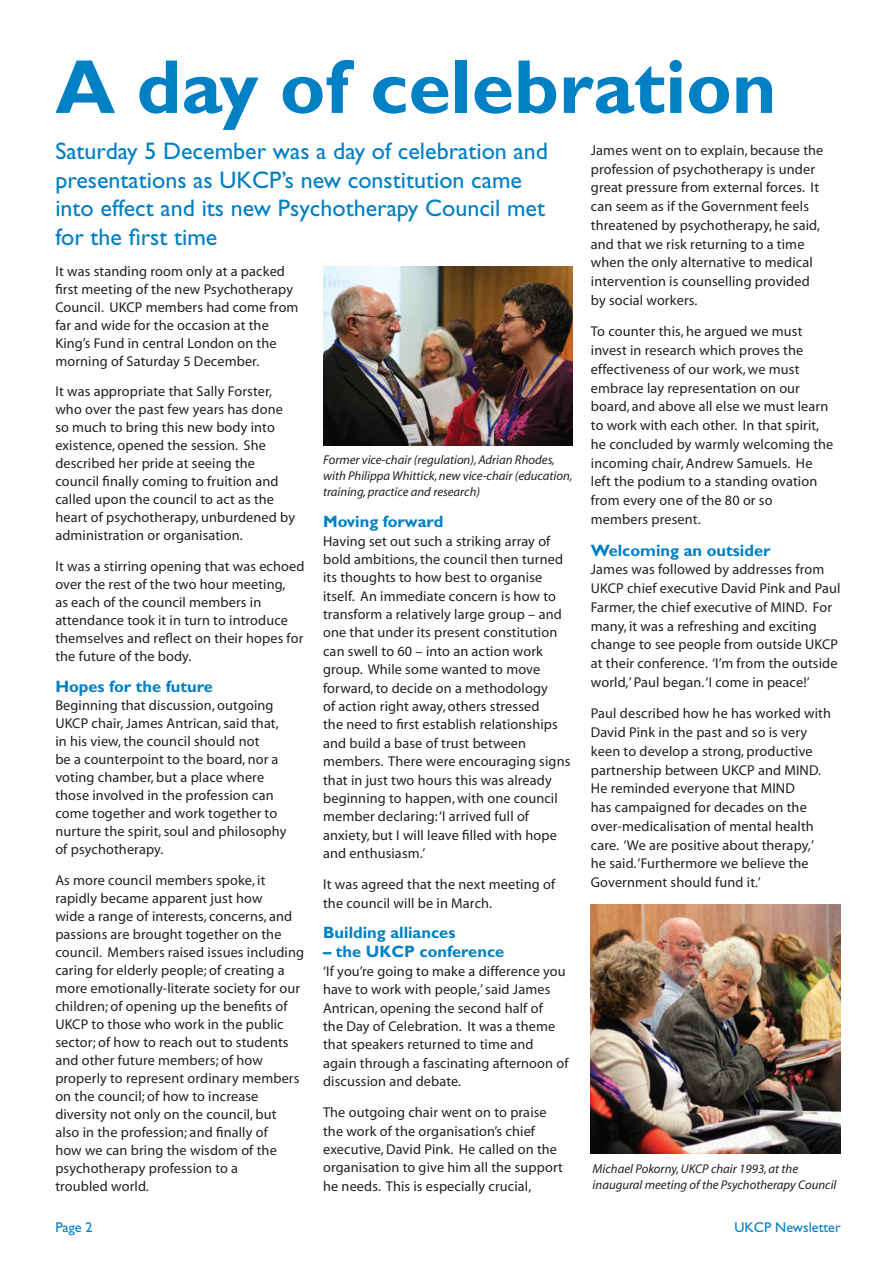
<style>
.page{position:relative;width:896px;height:1263px;background:#fff}
.page>*{position:absolute;margin:0;border:0;box-sizing:border-box;transform-origin:0 0}
.t1{font:700 76.8px "Gill Sans";color:#0080c5}
.t2{font:24px/28.5px "Gill Sans";color:#0080c5}
.t3{font:700 16.5px "Gill Sans";color:#0080c5}
.t4{font:14.25px/18px "Myriad";letter-spacing:.01em;color:#231f20}
.t5{font:14.25px "Gill Sans";color:#0080c5}
.t6{font:italic 12.75px/15.8px "Myriad";color:#231f20}
</style>
<div class="page">
<img style="left:323px;top:266px;width:250px;height:180px">
<img style="left:591px;top:904px;width:249px;height:250px">
<h1 class="t1" style="left:55px;top:42px;width:722px">A day of celebration</h1>
<h2 class="t2" style="left:55px;top:137px;width:494px">Saturday 5 December was a day of celebration and presentations as UKCP’s new constitution came into effect and its new Psychotherapy Council met for the first time</h2>
<p class="t4" style="left:55px;top:262px;width:245px">It was standing room only at a packed first meeting of the new Psychotherapy Council. UKCP members had come from far and wide for the occasion at the King’s Fund in central London on the morning of Saturday 5 December.</p>
<p class="t4" style="left:55px;top:383px;width:241px">It was appropriate that Sally Forster, who over the past few years has done so much to bring this new body into existence, opened the session. She described her pride at seeing the council finally coming to fruition and called upon the council to act as the heart of psychotherapy, unburdened by administration or organisation.</p>
<p class="t4" style="left:55px;top:558px;width:251px">It was a stirring opening that was echoed over the rest of the two hour meeting,<br>as each of the council members in attendance took it in turn to introduce themselves and reflect on their hopes for the future of the body.</p>
<p class="t3" style="left:55px;top:677px;width:159px">Hopes for the future</p>
<p class="t4" style="left:55px;top:697px;width:233px">Beginning that discussion, outgoing UKCP chair, James Antrican, said that, in his view, the council should not<br>be a counterpoint to the board, nor a voting chamber, but a place where those involved in the profession can come together and work together to nurture the spirit, soul and philosophy of psychotherapy.</p>
<p class="t4" style="left:55px;top:872px;width:250px">As more council members spoke, it rapidly became apparent just how<br>wide a range of interests, concerns, and passions are brought together on the council. Members raised issues including caring for elderly people; of creating a more emotionally-literate society for our children; of opening up the benefits of UKCP to those who work in the public sector; of how to reach out to students and other future members; of how properly to represent ordinary members on the council; of how to increase diversity not only on the council, but also in the profession; and finally of<br>how we can bring the wisdom of the psychotherapy profession to a<br>troubled world.</p>
<p class="t4" style="left:591px;top:141px;width:234px;line-height:18.8px">James went on to explain, because the profession of psychotherapy is under great pressure from external forces. It can seem as if the Government feels threatened by psychotherapy, he said, and that we risk returning to a time when the only alternative to medical intervention is counselling provided by social workers.</p>
<p class="t4" style="left:591px;top:323px;width:244px;line-height:18.8px">To counter this, he argued we must invest in research which proves the effectiveness of our work, we must embrace lay representation on our board, and above all else we must learn to work with each other. In that spirit, he concluded by warmly welcoming the incoming chair, Andrew Samuels. He left the podium to a standing ovation from every one of the 80 or so members present.</p>
<p class="t3" style="left:591px;top:540px;width:181px">Welcoming an outsider</p>
<p class="t4" style="left:591px;top:561px;width:251px;line-height:18.8px">James was followed by addresses from UKCP chief executive David Pink and Paul Farmer, the chief executive of MIND. For many, it was a refreshing and exciting change to see people from outside UKCP at their conference. ‘I’m from the outside world,’ Paul began. ‘I come in peace!’</p>
<p class="t4" style="left:591px;top:705px;width:241px;line-height:18.8px">Paul described how he has worked with David Pink in the past and so is very keen to develop a strong, productive partnership between UKCP and MIND.<br>He reminded everyone that MIND<br>has campaigned for decades on the over-medicalisation of mental health care. ‘We are positive about therapy,’ he said. ‘Furthermore we believe the Government should fund it.’</p>
<p class="t6" style="left:323px;top:453px;width:251px">Former vice-chair (regulation), Adrian Rhodes, with Philippa Whittick, new vice-chair (education, training, practice and research)</p>
<p class="t3" style="left:323px;top:512px;width:122px">Moving forward</p>
<p class="t4" style="left:323px;top:532px;width:249px;line-height:18.5px">Having set out such a striking array of bold ambitions, the council then turned its thoughts to how best to organise itself. An immediate concern is how to transform a relatively large group – and one that under its present constitution can swell to 60 – into an action work group. While some wanted to move forward, to decide on a methodology<br>of action right away, others stressed<br>the need to first establish relationships and build a base of trust between members. There were encouraging signs that in just two hours this was already beginning to happen, with one council member declaring: ‘I arrived full of anxiety, but I will leave filled with hope and enthusiasm.’</p>
<p class="t4" style="left:323px;top:876px;width:233px;line-height:18.5px">It was agreed that the next meeting of the council will be in March.</p>
<p class="t3" style="left:323px;top:923px;width:134px">Building alliances</p>
<p class="t3" style="left:323px;top:942px;width:183px">– the UKCP conference</p>
<p class="t4" style="left:323px;top:962px;width:247px;line-height:18.5px">‘If you’re going to make a difference you have to work with people,’ said James Antrican, opening the second half of<br>the Day of Celebration. It was a theme that speakers returned to time and again through a fascinating afternoon of discussion and debate.</p>
<p class="t4" style="left:323px;top:1104px;width:241px;line-height:18.5px">The outgoing chair went on to praise the work of the organisation’s chief executive, David Pink. He called on the organisation to give him all the support he needs. This is especially crucial,</p>
<p class="t6" style="left:592px;top:1162px;width:245px">Michael Pokorny, UKCP chair 1993, at the inaugural meeting of the Psychotherapy Council</p>
<p class="t5" style="left:55px;top:1219px;width:39px">Page 2</p>
<p class="t5" style="left:734px;top:1219px;width:108px">UKCP Newsletter</p>
</div>
